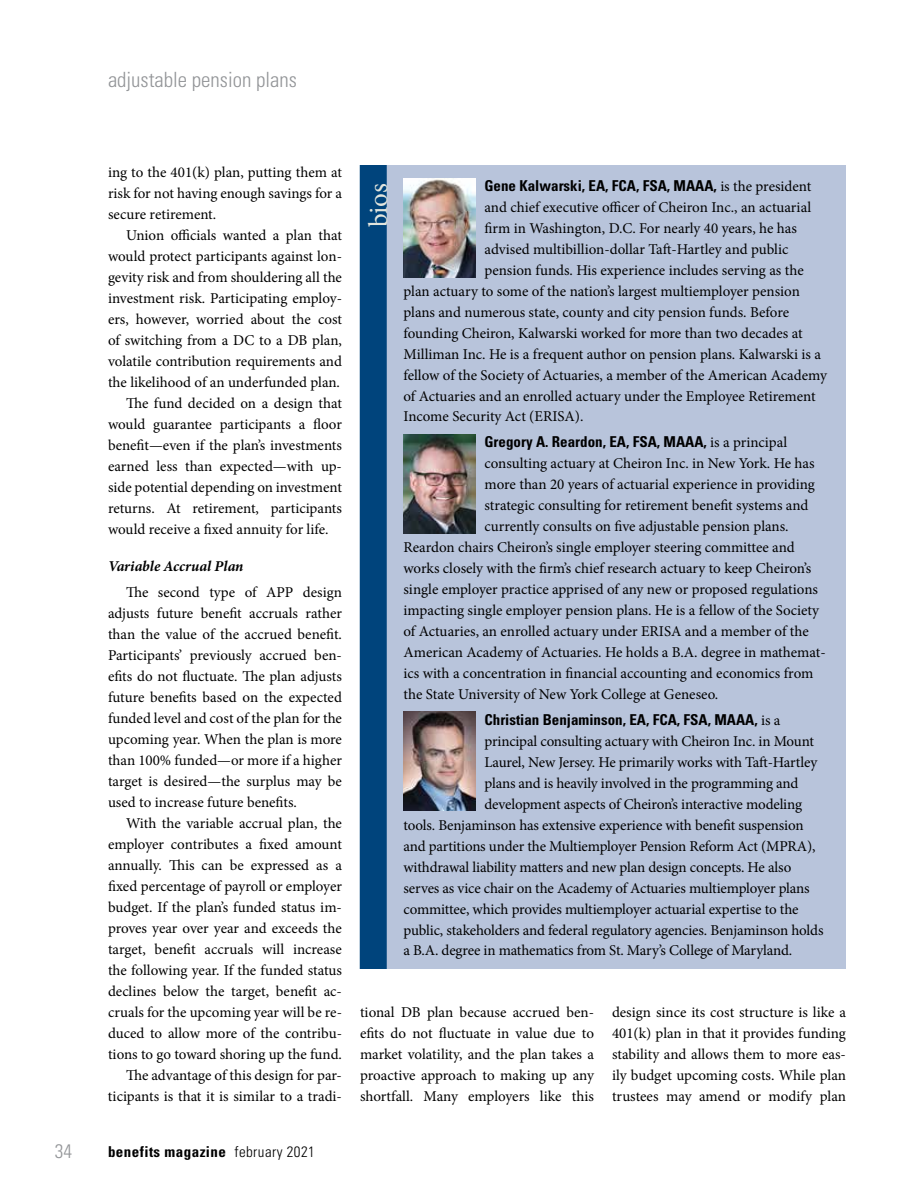
<style>
.page{position:relative;width:918px;height:1188px;background:#fff}
.page>*{position:absolute;margin:0;border:0;box-sizing:border-box;transform-origin:0 0}
.t1{font:27px "Minion Pro";color:#e2e5dd}
.t2{font:300 condensed 21px "Univers LT Std";color:#939598}
.t3{font:300 condensed 19.5px "Univers LT Std";color:#939598}
.t4{font:15px/21px "Minion Pro";letter-spacing:-.005em;color:#000;text-align:justify}
.t5{font:700 condensed 15px "Univers LT Std";color:#000}
.t6{font:700 condensed 15px "Univers LT Std";letter-spacing:.03em;color:#000}
.t7{font:italic 700 15px "Minion Pro";color:#000}
.s1{font-weight:300}
.s2{font-family:"Minion Pro";font-weight:400;font-stretch:normal}
</style>
<div class="page">
<div style="left:385px;top:165px;width:461px;height:804px;background:#b8c4db"></div>
<img style="left:403px;top:178px;width:72px;height:100px">
<img style="left:403px;top:435px;width:72px;height:99px">
<img style="left:403px;top:711px;width:72px;height:99px">
<div style="left:360px;top:165px;width:27px;height:804px;background:#00447c"></div>
<h2 class="t2" style="left:108px;top:67px;width:190px">adjustable pension plans</h2>
<p class="t4" style="left:108px;top:162px;width:236px">ing to the 401(k) plan, putting them at risk for not having enough savings for a secure retirement.</p>
<p class="t4" style="left:126px;top:225px;width:217px">Union officials wanted a plan that</p>
<p class="t4" style="left:108px;top:246px;width:236px">would protect participants against lon-</p>
<p class="t4" style="left:108px;top:267px;width:236px">gevity risk and from shouldering all the</p>
<p class="t4" style="left:108px;top:288px;width:236px">investment risk. Participating employ-</p>
<p class="t4" style="left:108px;top:309px;width:236px">ers, however, worried about the cost</p>
<p class="t4" style="left:108px;top:330px;width:236px">of switching from a DC to a DB plan,</p>
<p class="t4" style="left:108px;top:351px;width:236px">volatile contribution requirements and</p>
<p class="t4" style="left:108px;top:372px;width:234px">the likelihood of an underfunded plan.</p>
<p class="t4" style="left:126px;top:393px;width:217px">The fund decided on a design that</p>
<p class="t4" style="left:108px;top:414px;width:235px">would guarantee participants a floor</p>
<p class="t4" style="left:108px;top:435px;width:236px">benefit—even if the plan’s investments</p>
<p class="t4" style="left:108px;top:456px;width:236px">earned less than expected—with up-</p>
<p class="t4" style="left:108px;top:477px;width:236px">side potential depending on investment</p>
<p class="t4" style="left:108px;top:498px;width:236px">returns. At retirement, participants</p>
<p class="t4" style="left:108px;top:519px;width:222px">would receive a fixed annuity for life.</p>
<p class="t7" style="left:108px;top:556px;width:137px">Variable Accrual Plan</p>
<p class="t4" style="left:108px;top:582px;width:236px;text-indent:18px">The second type of APP design adjusts future benefit accruals rather than the value of the accrued benefit.<br>Participants’ previously accrued ben&shy;efits do not fluctuate. The plan adjusts future benefits based on the expected funded level and cost of the plan for the upcoming year. When the plan is more than 100% funded—or more if a higher target is desired—the surplus may be used to increase future benefits.</p>
<p class="t4" style="left:108px;top:813px;width:236px;text-align:right">With the variable accrual plan, the employer contributes a fixed amount annually. This can be expressed as a fixed percentage of payroll or employer budget. If the plan’s funded status im&shy;proves year over year and exceeds the target, benefit accruals will increase the following year. If the funded status declines below the target, benefit ac&shy;cruals for the upcoming year will be re&shy;duced to allow more of the contribu&shy;tions to go toward shoring up the fund.<br>The advantage of this design for par&shy;ticipants is that it is similar to a tradi-</p>
<h3 class="t3" style="left:55px;top:1139px;width:19px">34</h3>
<p class="t6" style="left:108px;top:1143px;width:208px">benefits magazine <span class="s1">february 2021</span></p>
<h1 class="t1" style="left:360px;top:227px;width:46px;rotate:-90deg">bios</h1>
<p class="t5" style="left:484px;top:176px;width:328px">Gene Kalwarski, EA, FCA, FSA, MAAA, <span class="s2">is the president</span></p>
<p class="t4" style="left:484px;top:196px;width:328px">and chief executive officer of Cheiron Inc., an actuarial</p>
<p class="t4" style="left:484px;top:217px;width:314px">firm in Washington, D.C. For nearly 40 years, he has</p>
<p class="t4" style="left:484px;top:238px;width:305px">advised multibillion-dollar Taft-Hartley and public</p>
<p class="t4" style="left:484px;top:259px;width:321px">pension funds. His experience includes serving as the</p>
<p class="t4" style="left:403px;top:280px;width:398px">plan actuary to some of the nation’s largest multiemployer pension</p>
<p class="t4" style="left:403px;top:301px;width:387px">plans and numerous state, county and city pension funds. Before</p>
<p class="t4" style="left:403px;top:322px;width:401px">founding Cheiron, Kalwarski worked for more than two decades at</p>
<p class="t4" style="left:403px;top:343px;width:419px">Milliman Inc. He is a frequent author on pension plans. Kalwarski is a</p>
<p class="t4" style="left:403px;top:364px;width:425px">fellow of the Society of Actuaries, a member of the American Academy</p>
<p class="t4" style="left:403px;top:385px;width:414px">of Actuaries and an enrolled actuary under the Employee Retirement</p>
<p class="t4" style="left:403px;top:406px;width:182px">Income Security Act (ERISA).</p>
<p class="t5" style="left:484px;top:432px;width:304px">Gregory A. Reardon, EA, FSA, MAAA, <span class="s2">is a principal</span></p>
<p class="t4" style="left:484px;top:453px;width:332px">consulting actuary at Cheiron Inc. in New York. He has</p>
<p class="t4" style="left:484px;top:474px;width:332px">more than 20 years of actuarial experience in providing</p>
<p class="t4" style="left:484px;top:495px;width:325px">strategic consulting for retirement benefit systems and</p>
<p class="t4" style="left:484px;top:516px;width:306px">currently consults on five adjustable pension plans.</p>
<p class="t4" style="left:403px;top:537px;width:393px">Reardon chairs Cheiron’s single employer steering committee and</p>
<p class="t4" style="left:403px;top:558px;width:409px">works closely with the firm’s chief research actuary to keep Cheiron’s</p>
<p class="t4" style="left:403px;top:579px;width:416px">single employer practice apprised of any new or proposed regulations</p>
<p class="t4" style="left:403px;top:600px;width:417px">impacting single employer pension plans. He is a fellow of the Society</p>
<p class="t4" style="left:403px;top:621px;width:407px">of Actuaries, an enrolled actuary under ERISA and a member of the</p>
<p class="t4" style="left:403px;top:642px;width:424px">American Academy of Actuaries. He holds a B.A. degree in mathemat-</p>
<p class="t4" style="left:403px;top:663px;width:411px">ics with a concentration in financial accounting and economics from</p>
<p class="t4" style="left:403px;top:684px;width:316px">the State University of New York College at Geneseo.</p>
<p class="t5" style="left:484px;top:710px;width:298px">Christian Benjaminson, EA, FCA, FSA, MAAA, <span class="s2">is a</span></p>
<p class="t4" style="left:484px;top:730px;width:331px">principal consulting actuary with Cheiron Inc. in Mount</p>
<p class="t4" style="left:484px;top:751px;width:334px">Laurel, New Jersey. He primarily works with Taft-Hartley</p>
<p class="t4" style="left:484px;top:772px;width:315px">plans and is heavily involved in the programming and</p>
<p class="t4" style="left:484px;top:793px;width:319px">development aspects of Cheiron’s interactive modeling</p>
<p class="t4" style="left:403px;top:814px;width:402px">tools. Benjaminson has extensive experience with benefit suspension</p>
<p class="t4" style="left:403px;top:835px;width:414px">and partitions under the Multiemployer Pension Reform Act (MPRA),</p>
<p class="t4" style="left:403px;top:856px;width:389px">withdrawal liability matters and new plan design concepts. He also</p>
<p class="t4" style="left:403px;top:877px;width:408px">serves as vice chair on the Academy of Actuaries multiemployer plans</p>
<p class="t4" style="left:403px;top:898px;width:397px">committee, which provides multiemployer actuarial expertise to the</p>
<p class="t4" style="left:403px;top:919px;width:422px">public, stakeholders and federal regulatory agencies. Benjaminson holds</p>
<p class="t4" style="left:403px;top:940px;width:390px">a B.A. degree in mathematics from St. Mary’s College of Maryland.</p>
<p class="t4" style="left:360px;top:1002px;width:236px">tional DB plan because accrued ben&shy;efits do not fluctuate in value due to market volatility, and the plan takes a proactive approach to making up any shortfall. Many employers like this</p>
<p class="t4" style="left:612px;top:1002px;width:236px">design since its cost structure is like a 401(k) plan in that it provides funding stability and allows them to more eas&shy;ily budget upcoming costs. While plan trustees may amend or modify plan</p>
</div>
